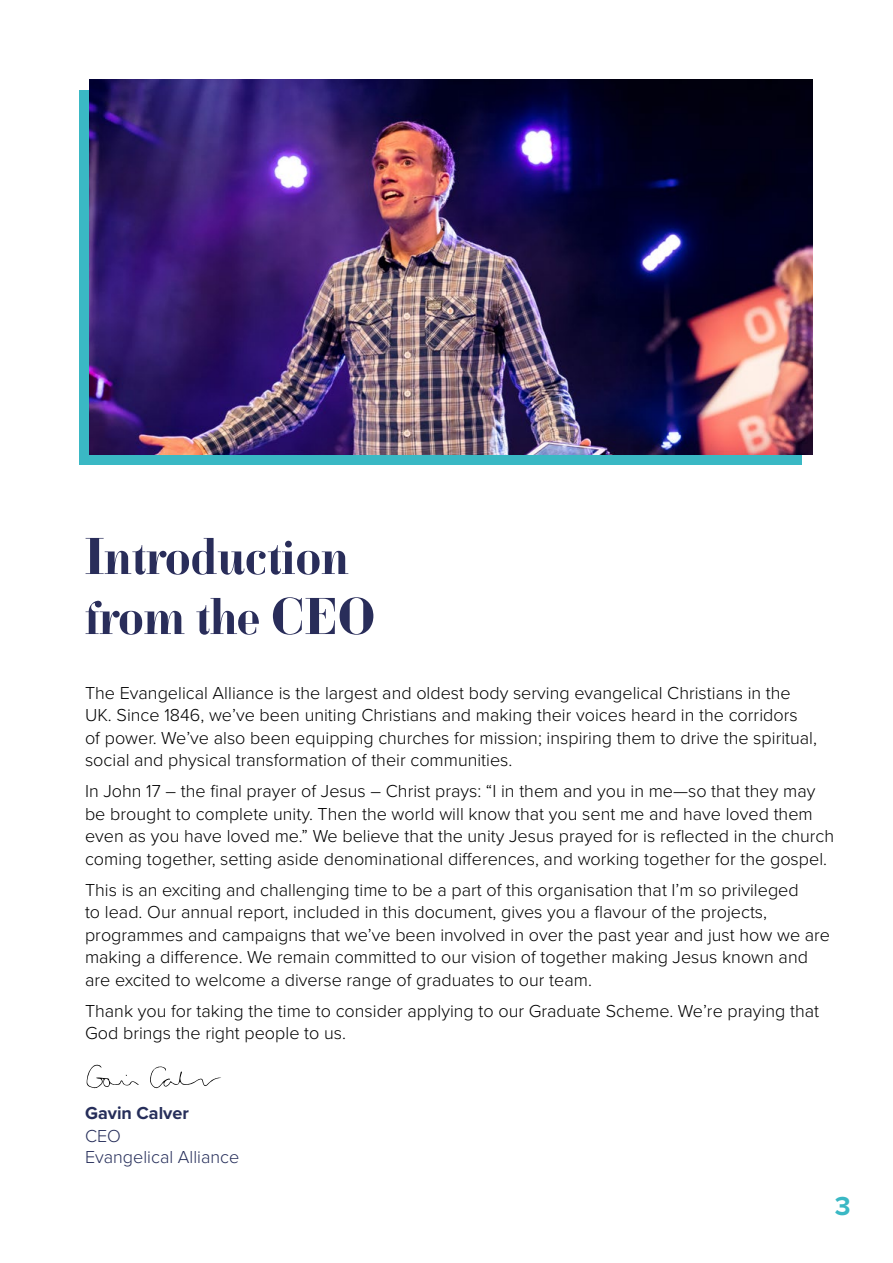
<style>
.page{position:relative;width:893px;height:1263px;background:#fff}
.page>*{position:absolute;margin:0;border:0;box-sizing:border-box;transform-origin:0 0}
.t1{font:52.5px/60px "Waymar";color:#292d5a}
.t2{font:700 27px "Proxima Nova";color:#3ab8c4}
.t3{font:300 18px/22.5px "Proxima Nova";color:#000}
.t4{font:300 18px/21px "Proxima Nova";color:#262e5a}
.t5{font:700 18px "Proxima Nova";color:#262e5a}
</style>
<div class="page">
<div style="left:79px;top:90px;width:722px;height:375px;background:#3ab8c4"></div>
<img style="left:89px;top:79px;width:723px;height:375px">
<svg style="left:150px;top:1066px;width:71px;height:23px"></svg>
<svg style="left:87px;top:1064px;width:52px;height:25px"></svg>
<h1 class="t1" style="left:85px;top:526px;width:291px">Introduction from the CEO</h1>
<p class="t3" style="left:85px;top:681px;width:733px">The Evangelical Alliance is the largest and oldest body serving evangelical Christians in the UK. Since 1846, we’ve been uniting Christians and making their voices heard in the corridors of power. We’ve also been equipping churches for mission; inspiring them to drive the spiritual, social and physical transformation of their communities.</p>
<p class="t3" style="left:85px;top:779px;width:751px">In John 17 – the final prayer of Jesus – Christ prays: “I in them and you in me—so that they may be brought to complete unity. Then the world will know that you sent me and have loved them even as you have loved me.” We believe that the unity Jesus prayed for is reflected in the church coming together, setting aside denominational differences, and working together for the gospel.</p>
<p class="t3" style="left:85px;top:878px;width:747px">This is an exciting and challenging time to be a part of this organisation that I’m so privileged<br>to lead. Our annual report, included in this document, gives you a flavour of the projects, programmes and campaigns that we’ve been involved in over the past year and just how we are making a difference. We remain committed to our vision of together making Jesus known and are excited to welcome a diverse range of graduates to our team.</p>
<p class="t3" style="left:85px;top:999px;width:735px">Thank you for taking the time to consider applying to our Graduate Scheme. We’re praying that<br>God brings the right people to us.</p>
<p class="t5" style="left:85px;top:1100px;width:105px">Gavin Calver</p>
<p class="t4" style="left:85px;top:1124px;width:156px">CEO<br>Evangelical Alliance</p>
<h2 class="t2" style="left:835px;top:1186px;width:17px">3</h2>
</div>
